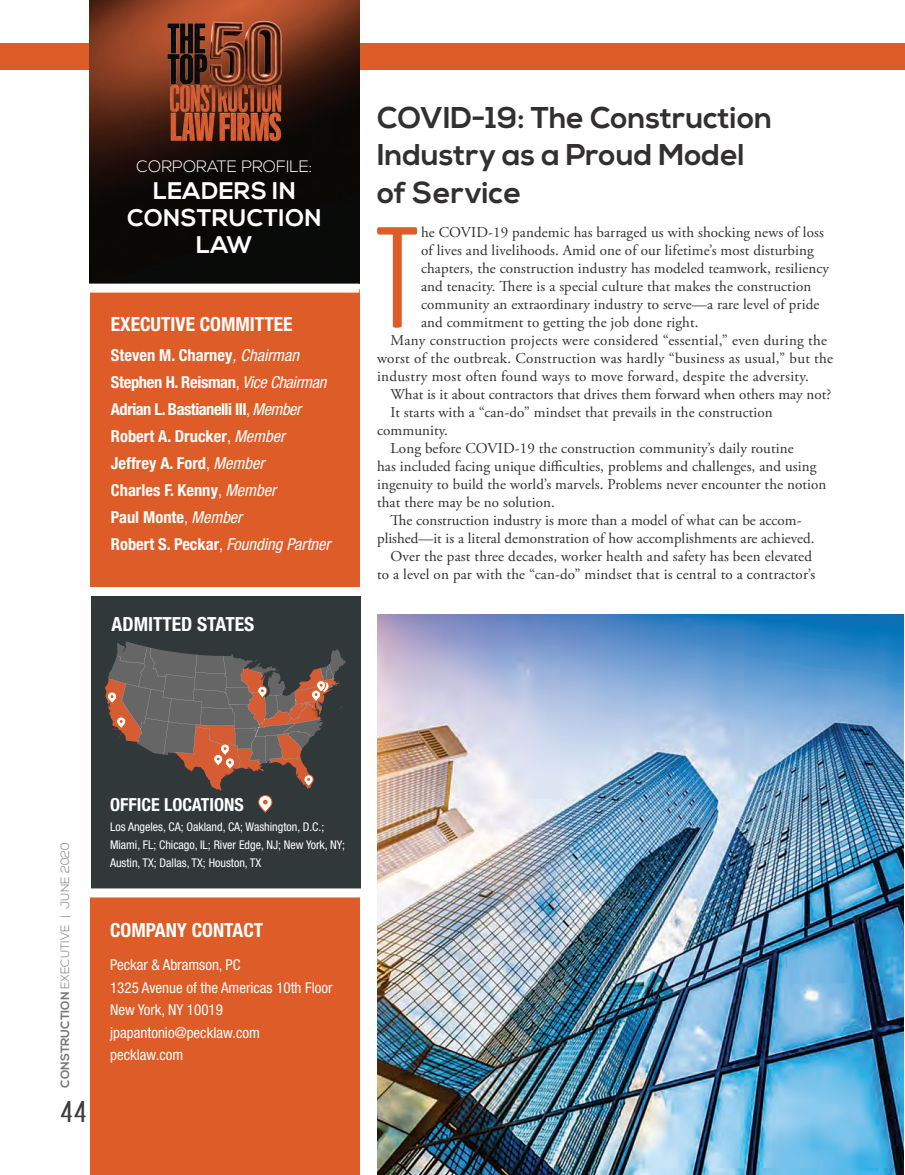
<style>
.page{position:relative;width:905px;height:1175px;background:#fff}
.page>*{position:absolute;margin:0;border:0;box-sizing:border-box;transform-origin:0 0}
.Columns___First_Para{font:143.55px "Arvil Sans";color:#dd5c27}
.t1{font:700 30px/37.5px "Nexa";color:#312f30}
.t2{font:30px "Arvil Sans";color:#3e3e3f;scale:1.3 1}
.t3{font:700 24px/27px "Nexa";letter-spacing:.01em;color:#fff;text-align:center}
.Body{font:700 condensed 19.5px "Helvetica Neue";color:#fff}
.Body-2{font:700 condensed 18px "Helvetica Neue";color:#fff}
.Hed_Small{font:700 condensed 16.5px "Helvetica Neue";color:#fff}
.Hed_Small-2{font:italic condensed 16.5px "Helvetica Neue";color:#fff}
.Hed_Small-3{font:700 condensed 16.5px "Helvetica Neue";letter-spacing:-.02em;color:#fff}
.Hed_Small-4{font:700 condensed 16.5px "Helvetica Neue";letter-spacing:-.03em;color:#fff}
.t4{font:300 16.5px "Nexa";color:#fff}
.Body-3{font:15px/18px "Adobe Garamond Pro";letter-spacing:.005em;color:#312f30}
.Columns___First_Para-2{font:15px/18px "Adobe Garamond Pro";letter-spacing:.005em;color:#312f30}
.t5{font:condensed 15px "Helvetica Neue";color:#fff}
.t6{font:condensed 12px/18px "Helvetica Neue";color:#fff}
.t7{font:300 12px "Nexa";color:#76787b}
.s1{font-weight:400;font-style:italic}
.s2{font-weight:400}
.s3{font-weight:700;font-style:normal}
.s4{font-style:normal}
.s5{font-weight:700}
</style>
<div class="page">
<div style="left:0;top:43px;width:904px;height:27px;background:#dd5c27"></div>
<img style="left:90px;top:0;width:269px;height:284px">
<img style="left:161px;top:20px;width:126px;height:130px">
<div style="left:90px;top:894px;width:270px;height:280px;background:#dd5c27"></div>
<div style="left:91px;top:591px;width:269px;height:297px;background:#30383a"></div>
<div style="left:90px;top:289px;width:270px;height:297px;background:#dd5c27"></div>
<img style="left:377px;top:615px;width:526px;height:559px">
<div style="left:82px;top:284px;width:277px;height:9px;background:#fff"></div>
<div style="left:86px;top:587px;width:277px;height:9px;background:#fff"></div>
<div style="left:88px;top:888px;width:277px;height:9px;background:#fff"></div>
<svg style="left:105px;top:641px;width:241px;height:172px"></svg>
<p class="t4" style="left:137px;top:157px;width:177px">CORPORATE PROFILE:</p>
<h3 class="t3" style="left:127px;top:178px;width:196px">LEADERS IN<br>CONSTRUCTION<br>LAW</h3>
<p class="Body" style="left:111px;top:312px;width:183px">EXECUTIVE COMMITTEE</p>
<p class="Hed_Small" style="left:111px;top:345px;width:190px">Steven M. Charney<span class="s1">, Chairman</span></p>
<p class="Hed_Small-3" style="left:111px;top:372px;width:217px">Stephen H. Reisman<span class="s2">,</span> <span class="s1">Vice Chairman</span></p>
<p class="Hed_Small-4" style="left:111px;top:399px;width:191px">Adrian L. Bastianelli III<span class="s2">,</span> <span class="s1">Member</span></p>
<p class="Hed_Small" style="left:111px;top:426px;width:176px">Robert A. Drucker<span class="s2">,</span> <span class="s1">Member</span></p>
<p class="Hed_Small" style="left:111px;top:453px;width:155px">Jeffrey A. Ford<span class="s2">,</span> <span class="s1">Member</span></p>
<p class="Hed_Small" style="left:111px;top:480px;width:167px">Charles F. Kenny<span class="s2">,</span> <span class="s1">Member</span></p>
<p class="Hed_Small" style="left:111px;top:507px;width:133px">Paul Monte<span class="s2">,</span> <span class="s1">Member</span></p>
<p class="Hed_Small-2" style="left:111px;top:534px;width:221px"><span class="s3">Robert S. Peckar</span><span class="s4">,</span> Founding Partner</p>
<p class="Body" style="left:112px;top:612px;width:144px">ADMITTED STATES</p>
<p class="t1" style="left:377px;top:100px;width:396px">COVID-19: The Construction<br>Industry as a Proud Model</p>
<p class="t1" style="left:377px;top:175px;width:146px">of Service</p>
<p class="Columns___First_Para" style="left:374px;top:199px;width:47px">T</p>
<p class="Columns___First_Para-2" style="left:421px;top:224px;width:409px">he COVID-19 pandemic has barraged us with shocking news of loss of lives and livelihoods. Amid one of our lifetime’s most disturbing chapters, the construction industry has modeled teamwork, resiliency and tenacity. There is a special culture that makes the construction community an extraordinary industry to serve—a rare level of pride and commitment to getting the job done right.</p>
<p class="Body-3" style="left:377px;top:332px;width:457px;text-indent:13px">Many construction projects were considered “essential,” even during the worst of the outbreak. Construction was hardly “business as usual,” but the industry most often found ways to move forward, despite the adversity.</p>
<p class="Body-3" style="left:390px;top:386px;width:442px">What is it about contractors that drives them forward when others may not?</p>
<p class="Body-3" style="left:377px;top:404px;width:397px;text-indent:13px">It starts with a “can-do” mindset that prevails in the construction community.</p>
<p class="Body-3" style="left:377px;top:440px;width:451px;text-indent:13px">Long before COVID-19 the construction community’s daily routine<br>has included facing unique difficulties, problems and challenges, and using ingenuity to build the world’s marvels. Problems never encounter the notion that there may be no solution.</p>
<p class="Body-3" style="left:377px;top:512px;width:439px;text-align:center">The construction industry is more than a model of what can be accom&shy;plished—it is a literal demonstration of how accomplishments are achieved.</p>
<p class="Body-3" style="left:377px;top:548px;width:439px;text-align:right">Over the past three decades, worker health and safety has been elevated<br>to a level on par with the “can-do” mindset that is central to a contractor’s</p>
<p class="t7" style="left:58px;top:1087px;width:246px;rotate:-90deg"><span class="s5">CONSTRUCTION</span> EXECUTIVE | JUNE 2020</p>
<h2 class="t2" style="left:60px;top:1094px;width:22px">44</h2>
<p class="Body-2" style="left:110px;top:794px;width:135px">OFFICE LOCATIONS</p>
<p class="t6" style="left:110px;top:817px;width:216px">Los Angeles, CA; Oakland, CA; Washington, D.C.;</p>
<p class="t6" style="left:110px;top:835px;width:236px">Miami, FL; Chicago, IL; River Edge, NJ; New York, NY;<br>Austin, TX; Dallas, TX; Houston, TX</p>
<p class="Body" style="left:110px;top:918px;width:155px">COMPANY CONTACT</p>
<p class="t5" style="left:110px;top:956px;width:132px">Peckar &amp; Abramson, PC</p>
<p class="t5" style="left:110px;top:978px;width:224px">1325 Avenue of the Americas 10th Floor</p>
<p class="t5" style="left:110px;top:1001px;width:114px">New York, NY 10019</p>
<p class="t5" style="left:110px;top:1023px;width:151px">jpapantonio@pecklaw.com</p>
<p class="t5" style="left:110px;top:1046px;width:75px">pecklaw.com</p>
</div>
